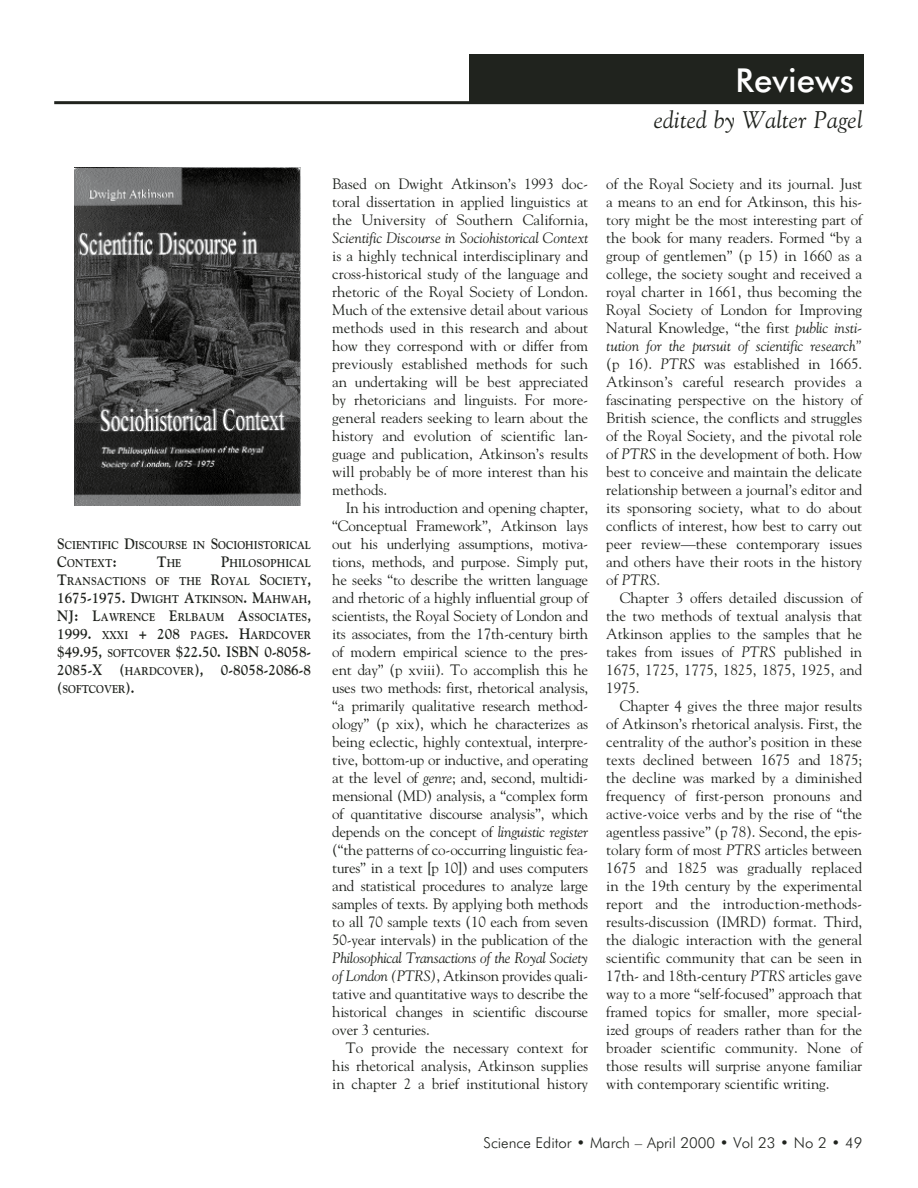
<style>
.page{position:relative;width:918px;height:1188px;background:#fff}
.page>*{position:absolute;margin:0;border:0;box-sizing:border-box;transform-origin:0 0}
.t1{font:500 33px "Futura BT";color:#fff}
.t2{font:italic 24px "Goudy";letter-spacing:.01em;color:#20231e}
.t3{font:15px/18px "Goudy";letter-spacing:-.005em;color:#20231e;text-align:justify}
.t4{font:700 15px/18px "Goudy";color:#20231e;scale:.9 1}
.t5{font:italic 15px "Goudy";letter-spacing:-.005em;color:#20231e}
.t6{font:300 15px "Futura BT";color:#20231e}
.t7{font:700 11.25px/18px "Goudy";color:#20231e;scale:.9 1}
.s1{font-size:15px}
.s2{font-size:11.25px}
.s3{font-style:italic}
</style>
<div class="page">
<div style="left:470px;top:54px;width:394px;height:50px;background:#20231e"></div>
<hr style="left:54px;top:101px;width:810px;height:3px;background:#20231e">
<img style="left:75px;top:168px;width:226px;height:337px">
<p class="t7" style="left:57px;top:537px;width:284px"><span class="s1">S</span>CIENTIFIC <span class="s1">D</span>ISCOURSE IN <span class="s1">S</span>OCIOHISTORICAL<br><span class="s1">C</span>ONTEXT<span class="s1">:</span></p>
<p class="t7" style="left:57px;top:555px;width:284px;text-align:justify;text-indent:164px"><span class="s1">P</span>HILOSOPHICAL <span class="s1">T</span>RANSACTIONS OF THE <span class="s1">R</span>OYAL <span class="s1">S</span>OCIETY<span class="s1">, 1675-1975. D</span>WIGHT <span class="s1">A</span>TKINSON<span class="s1">. M</span>AHWAH<span class="s1">, NJ: L</span>AWRENCE <span class="s1">E</span>RLBAUM <span class="s1">A</span>SSOCIATES<span class="s1">, 1999.</span> XXXI <span class="s1">+ 208</span> PAGES<span class="s1">. H</span>ARDCOVER</p>
<p class="t4" style="left:57px;top:644px;width:284px">$49.95, <span class="s2">SOFTCOVER</span> $22.50. ISBN 0-8058-<br>2085-X (<span class="s2">HARDCOVER</span>), 0-8058-2086-8</p>
<p class="t7" style="left:57px;top:681px;width:87px"><span class="s1">(</span>SOFTCOVER<span class="s1">).</span></p>
<p class="t7" style="left:157px;top:555px;width:29px"><span class="s1">T</span>HE</p>
<h1 class="t1" style="left:736px;top:68px;width:120px">Reviews</h1>
<h2 class="t2" style="left:654px;top:110px;width:210px">edited by Walter Pagel</h2>
<p class="t3" style="left:332px;top:176px;width:258px">Based on Dwight Atkinson’s 1993 doc&shy;toral dissertation in applied linguistics at the University of Southern California,</p>
<p class="t5" style="left:332px;top:232px;width:258px">Scientific Discourse in Sociohistorical Context</p>
<p class="t3" style="left:332px;top:248px;width:258px">is a highly technical interdisciplinary and cross-historical study of the language and rhetoric of the Royal Society of London.<br>Much of the extensive detail about various methods used in this research and about how they correspond with or differ from previously established methods for such an undertaking will be best appreciated by rhetoricians and linguists. For more&shy;general readers seeking to learn about the history and evolution of scientific lan&shy;guage and publication, Atkinson’s results will probably be of more interest than his methods.</p>
<p class="t3" style="left:332px;top:500px;width:258px;text-indent:14px">In his introduction and opening chapter, “Conceptual Framework”, Atkinson lays out his underlying assumptions, motiva&shy;tions, methods, and purpose. Simply put, he seeks “to describe the written language and rhetoric of a highly influential group of scientists, the Royal Society of London and its associates, from the 17th-century birth of modern empirical science to the pres&shy;ent day” (p xviii). To accomplish this he uses two methods: first, rhetorical analysis, “a primarily qualitative research method&shy;ology” (p xix), which he characterizes as being eclectic, highly contextual, interpre&shy;tive, bottom-up or inductive, and operating at the level of <span class="s3">genre</span>; and, second, multidi&shy;mensional (MD) analysis, a “complex form of quantitative discourse analysis”, which depends on the concept of <span class="s3">linguistic register </span>(“the patterns of co-occurring linguistic fea&shy;tures” in a text [p 10]) and uses computers and statistical procedures to analyze large samples of texts. By applying both methods to all 70 sample texts (10 each from seven 50-year intervals) in the publication of the</p>
<p class="t3" style="left:332px;top:950px;width:258px"><span class="s3">Philosophical Transactions of the Royal Society of London (PTRS)</span>, Atkinson provides quali&shy;tative and quantitative ways to describe the historical changes in scientific discourse over 3 centuries.</p>
<p class="t3" style="left:332px;top:1040px;width:258px;text-indent:14px">To provide the necessary context for his rhetorical analysis, Atkinson supplies in chapter 2 a brief institutional history</p>
<p class="t3" style="left:606px;top:176px;width:258px">of the Royal Society and its journal. Just a means to an end for Atkinson, this his&shy;tory might be the most interesting part of the book for many readers. Formed “by a group of gentlemen” (p 15) in 1660 as a college, the society sought and received a royal charter in 1661, thus becoming the Royal Society of London for Improving Natural Knowledge, “the first <span class="s3">public insti&shy;tution for the pursuit of scientific research” </span>(p 16). <span class="s3">PTRS</span> was established in 1665.<br>Atkinson’s careful research provides a fascinating perspective on the history of British science, the conflicts and struggles of the Royal Society, and the pivotal role of <span class="s3">PTRS</span> in the development of both. How best to conceive and maintain the delicate relationship between a journal’s editor and its sponsoring society, what to do about conflicts of interest, how best to carry out peer review—these contemporary issues and others have their roots in the history of <span class="s3">PTRS</span>.</p>
<p class="t3" style="left:606px;top:590px;width:258px;text-indent:14px">Chapter 3 offers detailed discussion of the two methods of textual analysis that Atkinson applies to the samples that he takes from issues of <span class="s3">PTRS</span> published in 1675, 1725, 1775, 1825, 1875, 1925, and 1975.</p>
<p class="t3" style="left:606px;top:698px;width:258px;text-indent:14px">Chapter 4 gives the three major results of Atkinson’s rhetorical analysis. First, the centrality of the author’s position in these texts declined between 1675 and 1875; the decline was marked by a diminished frequency of first-person pronouns and active-voice verbs and by the rise of “the agentless passive” (p 78). Second, the epis&shy;tolary form of most <span class="s3">PTRS</span> articles between 1675 and 1825 was gradually replaced in the 19th century by the experimental report and the introduction-methods&shy;results-discussion (IMRD) format. Third, the dialogic interaction with the general scientific community that can be seen in 17th- and 18th-century <span class="s3">PTRS</span> articles gave way to a more “self-focused” approach that framed topics for smaller, more special&shy;ized groups of readers rather than for the broader scientific community. None of those results will surprise anyone familiar with contemporary scientific writing.</p>
<p class="t6" style="left:484px;top:1137px;width:380px">Science Editor • March – April 2000 • Vol 23 • No 2 • 49</p>
</div>
